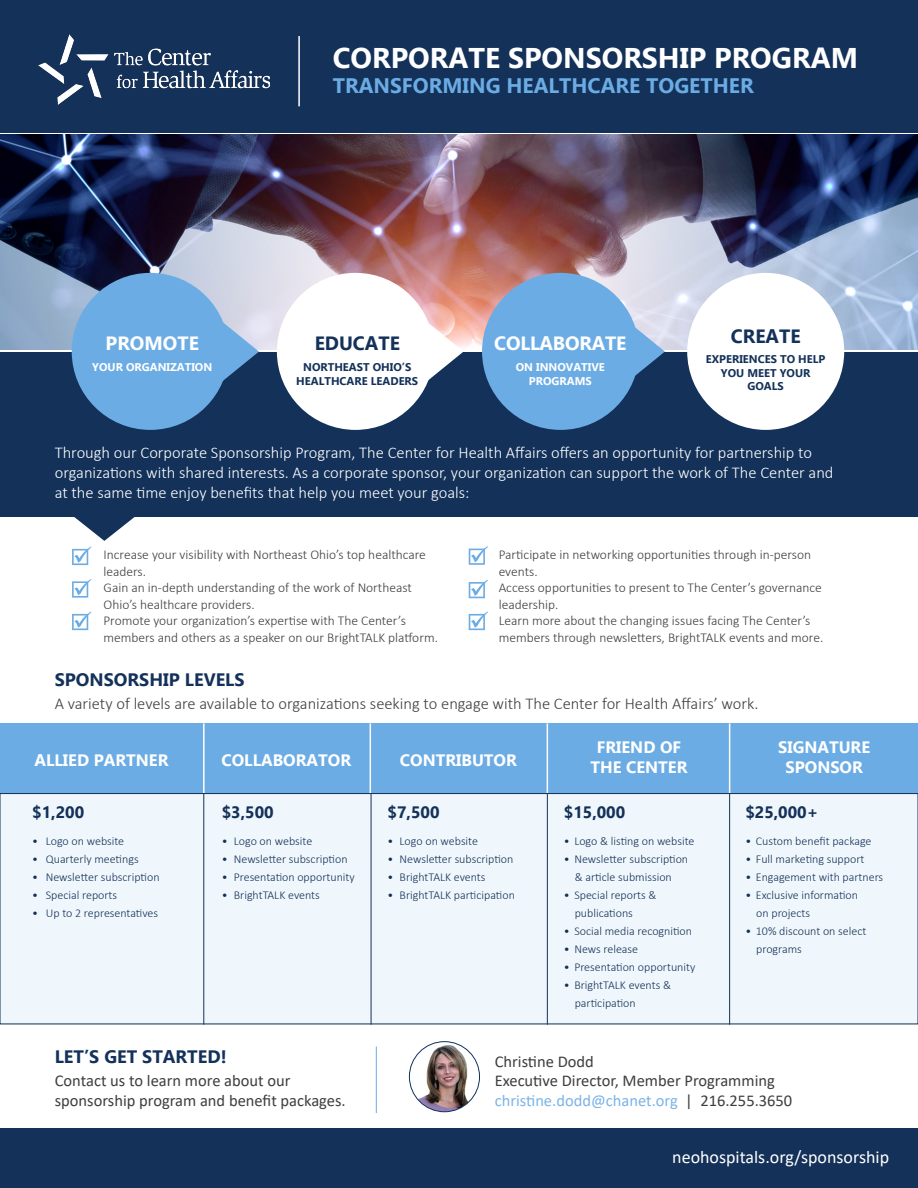
<style>
.page{position:relative;width:918px;height:1188px;background:#fff}
.page>*{position:absolute;margin:0;border:0;box-sizing:border-box;transform-origin:0 0}
.t1{font:700 28.5px "Ebrima";color:#fff}
.t2{font:700 21px "Ebrima";color:#6cace4}
.t3{font:700 19.2px "Ebrima";letter-spacing:-.01em;color:#fff}
.t4{font:700 19.2px "Ebrima";color:#133159}
.t5{font:700 18px "Ebrima";color:#133159}
.t6{font:18px "Calibri";color:#fff}
.t7{font:300 16.5px/19.8px "Calibri";color:#fff}
.t8{font:16.5px "Calibri";color:#3e3e3f}
.t9{font:300 16.5px "Calibri";color:#3e3e3f}
.t10{font:700 16.5px/19.8px "Ebrima";color:#fff;text-align:center}
.t11{font:16.5px "Calibri";color:#7bb4e7}
.t12{font:700 16.5px "Ebrima";color:#133159}
.t13{font:300 13.5px/16.5px "Calibri";color:#3e3e3f}
.t14{font:300 12px "Calibri";color:#133159}
.t15{font:700 11.25px/13.5px "Ebrima";color:#133159;text-align:center}
.t16{font:700 11.25px/13.5px "Ebrima";color:#fff;text-align:center}
.s1{color:#3e3e3f}
</style>
<div class="page">
<div style="left:0;top:352px;width:918px;height:165px;background:#133159"></div>
<div style="left:0;top:1128px;width:918px;height:60px;background:#133159"></div>
<div style="left:0;top:0;width:918px;height:132px;background:#133159"></div>
<img style="left:0;top:134px;width:918px;height:216px">
<svg style="left:72px;top:547px;width:20px;height:18px"></svg>
<svg style="left:72px;top:579px;width:20px;height:19px"></svg>
<svg style="left:72px;top:612px;width:20px;height:18px"></svg>
<svg style="left:469px;top:546px;width:19px;height:19px"></svg>
<svg style="left:469px;top:580px;width:19px;height:18px"></svg>
<svg style="left:469px;top:612px;width:19px;height:18px"></svg>
<div style="left:0;top:734px;width:918px;height:291px;background:#f0f7fc"></div>
<img style="left:38px;top:35px;width:232px;height:70px">
<div style="left:0;top:723px;width:918px;height:71px;background:#6cace4"></div>
<hr style="left:298px;top:36px;width:2px;height:70px;background:#fff">
<div style="left:72px;top:273px;width:157px;height:157px;background:#6cace4;border-radius:50%"></div>
<svg style="left:222px;top:322px;width:37px;height:60px"></svg>
<div style="left:277px;top:273px;width:157px;height:157px;background:#fff;border-radius:50%"></div>
<svg style="left:427px;top:322px;width:37px;height:60px"></svg>
<div style="left:687px;top:273px;width:157px;height:157px;background:#fff;border-radius:50%"></div>
<div style="left:482px;top:273px;width:157px;height:157px;background:#6cace4;border-radius:50%"></div>
<svg style="left:633px;top:322px;width:32px;height:59px"></svg>
<svg style="left:74px;top:517px;width:61px;height:24px"></svg>
<hr style="left:203px;top:794px;width:1px;height:231px;background:#133159">
<hr style="left:371px;top:794px;width:1px;height:231px;background:#133159">
<hr style="left:547px;top:794px;width:1px;height:231px;background:#133159">
<hr style="left:729px;top:794px;width:1px;height:231px;background:#133159">
<hr style="left:203px;top:723px;width:2px;height:71px;background:#fff">
<hr style="left:370px;top:723px;width:1px;height:71px;background:#fff">
<hr style="left:547px;top:723px;width:1px;height:71px;background:#fff">
<hr style="left:729px;top:723px;width:1px;height:71px;background:#fff">
<div style="left:0;top:793px;width:918px;height:231px;border:1px solid #133159"></div>
<hr style="left:376px;top:1046px;width:1px;height:67px;background:#6cace4">
<img style="left:409px;top:1042px;width:62px;height:70px">
<div style="left:409px;top:1041px;width:71px;height:71px;border:1px solid #133159;border-radius:50%"></div>
<p class="t1" style="left:333px;top:35px;width:527px">CORPORATE SPONSORSHIP PROGRAM</p>
<p class="t2" style="left:333px;top:69px;width:423px">TRANSFORMING HEALTHCARE TOGETHER</p>
<p class="t3" style="left:106px;top:328px;width:95px">PROMOTE</p>
<p class="t16" style="left:92px;top:360px;width:122px">YOUR ORGANIZATION</p>
<p class="t4" style="left:315px;top:328px;width:87px">EDUCATE</p>
<p class="t15" style="left:296px;top:360px;width:123px">NORTHEAST OHIO’S<br>HEALTHCARE LEADERS</p>
<p class="t3" style="left:494px;top:328px;width:134px">COLLABORATE</p>
<p class="t16" style="left:516px;top:360px;width:91px">ON INNOVATIVE<br>PROGRAMS</p>
<p class="t4" style="left:731px;top:321px;width:71px">CREATE</p>
<p class="t15" style="left:706px;top:352px;width:121px">EXPERIENCES TO HELP<br>YOU MEET YOUR<br>GOALS</p>
<p class="t7" style="left:55px;top:442px;width:780px">Through our Corporate Sponsorship Program, The Center for Health Affairs offers an opportunity for partnership to organizations with shared interests. As a corporate sponsor, your organization can support the work of The Center and at the same time enjoy benefits that help you meet your goals:</p>
<p class="t13" style="left:104px;top:546px;width:324px">Increase your visibility with Northeast Ohio’s top healthcare leaders.</p>
<p class="t13" style="left:104px;top:579px;width:310px">Gain an in-depth understanding of the work of Northeast<br>Ohio’s healthcare providers.</p>
<p class="t13" style="left:104px;top:612px;width:336px">Promote your organization’s expertise with The Center’s members and others as a speaker on our BrightTALK platform.</p>
<p class="t5" style="left:55px;top:666px;width:191px">SPONSORSHIP LEVELS</p>
<p class="t13" style="left:499px;top:546px;width:314px">Participate in networking opportunities through in-person events.</p>
<p class="t13" style="left:499px;top:579px;width:325px">Access opportunities to present to The Center’s governance leadership.</p>
<p class="t13" style="left:499px;top:612px;width:326px">Learn more about the changing issues facing The Center’s members through newsletters, BrightTALK events and more.</p>
<p class="t9" style="left:55px;top:693px;width:705px">A variety of levels are available to organizations seeking to engage with The Center for Health Affairs’ work.</p>
<p class="t10" style="left:35px;top:749px;width:135px">ALLIED PARTNER</p>
<p class="t10" style="left:221px;top:749px;width:131px">COLLABORATOR</p>
<p class="t10" style="left:400px;top:749px;width:118px">CONTRIBUTOR</p>
<p class="t12" style="left:32px;top:799px;width:53px">$1,200</p>
<p class="t14" style="left:32px;top:833px;width:93px">• Logo on website</p>
<p class="t14" style="left:32px;top:851px;width:108px">• Quarterly meetings</p>
<p class="t14" style="left:32px;top:869px;width:129px">• Newsletter subscription</p>
<p class="t14" style="left:32px;top:887px;width:86px">• Special reports</p>
<p class="t14" style="left:32px;top:905px;width:127px">• Up to 2 representatives</p>
<p class="t12" style="left:222px;top:799px;width:53px">$3,500</p>
<p class="t14" style="left:222px;top:833px;width:92px">• Logo on website</p>
<p class="t14" style="left:222px;top:851px;width:127px">• Newsletter subscription</p>
<p class="t14" style="left:222px;top:869px;width:135px">• Presentation opportunity</p>
<p class="t14" style="left:222px;top:887px;width:99px">• BrightTALK events</p>
<p class="t12" style="left:388px;top:799px;width:53px">$7,500</p>
<p class="t14" style="left:388px;top:834px;width:92px">• Logo on website</p>
<p class="t14" style="left:388px;top:852px;width:127px">• Newsletter subscription</p>
<p class="t14" style="left:388px;top:870px;width:99px">• BrightTALK events</p>
<p class="t14" style="left:388px;top:888px;width:129px">• BrightTALK participation</p>
<p class="t10" style="left:591px;top:737px;width:98px">FRIEND OF<br>THE CENTER</p>
<p class="t10" style="left:778px;top:737px;width:94px">SIGNATURE<br>SPONSOR</p>
<p class="t12" style="left:564px;top:800px;width:63px">$15,000</p>
<p class="t14" style="left:564px;top:834px;width:132px">• Logo &amp; listing on website</p>
<p class="t14" style="left:564px;top:852px;width:126px">• Newsletter subscription</p>
<p class="t14" style="left:575px;top:870px;width:99px">&amp; article submission</p>
<p class="t14" style="left:564px;top:888px;width:94px">• Special reports &amp;</p>
<p class="t14" style="left:575px;top:906px;width:60px">publications</p>
<p class="t14" style="left:564px;top:924px;width:130px">• Social media recognition</p>
<p class="t14" style="left:564px;top:942px;width:76px">• News release</p>
<p class="t14" style="left:564px;top:960px;width:133px">• Presentation opportunity</p>
<p class="t14" style="left:564px;top:978px;width:109px">• BrightTALK events &amp;</p>
<p class="t14" style="left:575px;top:996px;width:63px">participation</p>
<p class="t12" style="left:745px;top:800px;width:75px">$25,000+</p>
<p class="t14" style="left:745px;top:834px;width:128px">• Custom benefit package</p>
<p class="t14" style="left:745px;top:852px;width:121px">• Full marketing support</p>
<p class="t14" style="left:745px;top:870px;width:139px">• Engagement with partners</p>
<p class="t14" style="left:745px;top:888px;width:114px">• Exclusive information</p>
<p class="t14" style="left:756px;top:906px;width:55px">on projects</p>
<p class="t14" style="left:745px;top:924px;width:123px">• 10% discount on select</p>
<p class="t14" style="left:756px;top:942px;width:47px">programs</p>
<p class="t5" style="left:55px;top:1042px;width:173px">LET’S GET STARTED!</p>
<p class="t8" style="left:55px;top:1069px;width:237px">Contact us to learn more about our</p>
<p class="t8" style="left:55px;top:1089px;width:292px">sponsorship program and benefit packages.</p>
<p class="t8" style="left:495px;top:1050px;width:101px">Christine Dodd</p>
<p class="t8" style="left:495px;top:1069px;width:282px">Executive Director, Member Programming</p>
<p class="t11" style="left:495px;top:1089px;width:299px">christine.dodd@chanet.org <span class="s1">| 216.255.3650</span></p>
<p class="t6" style="left:672px;top:1145px;width:218px">neohospitals.org/sponsorship</p>
</div>
